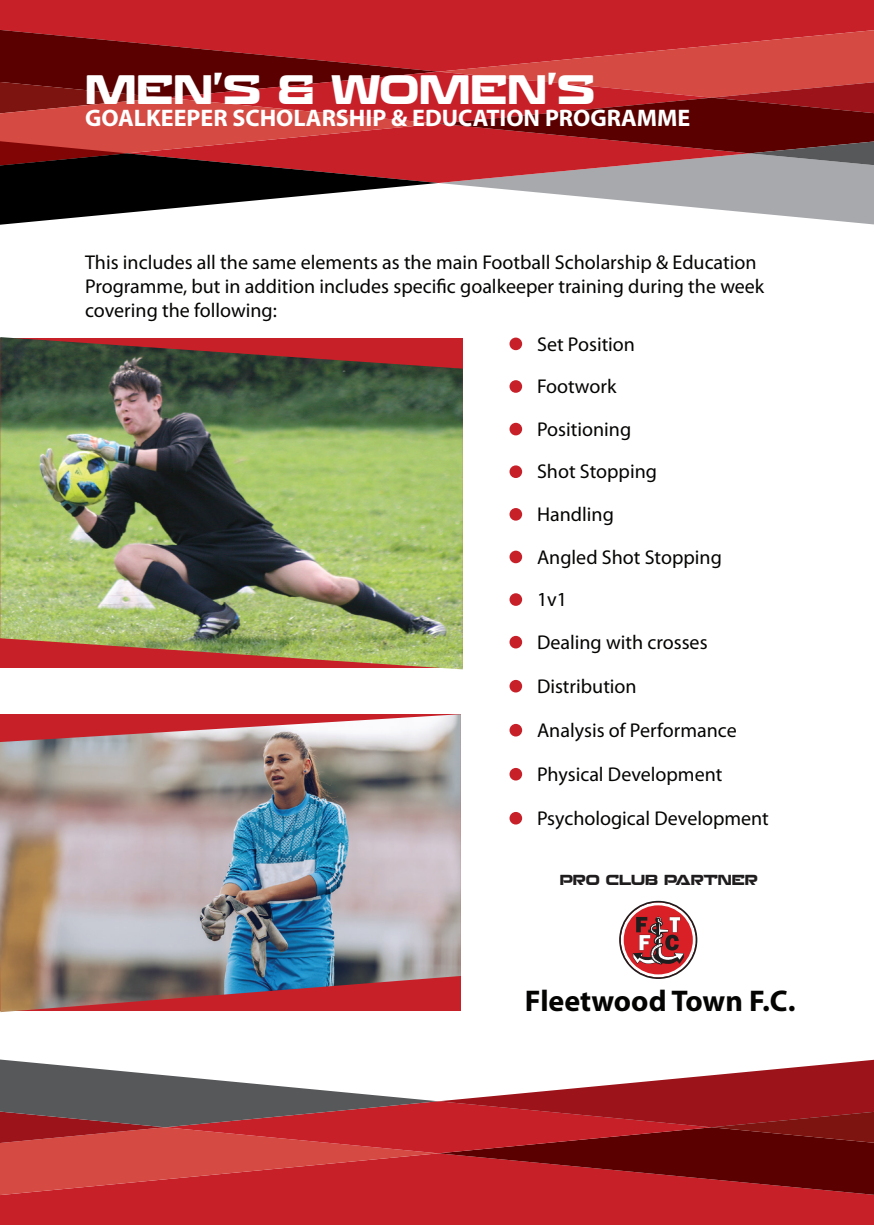
<style>
.page{position:relative;width:874px;height:1225px;background:#fff}
.page>*{position:absolute;margin:0;border:0;box-sizing:border-box;transform-origin:0 0}
.t1{font:700 40px "Recharge Rg";color:#fff}
.t2{font:700 30px "Myriad";color:#040503}
.t3{font:700 24px "Myriad";color:#fff}
.t4{font:20px/24px "Myriad Pro";color:#040503}
.t5{font:700 14.2px "Recharge Rg";color:#201d1e}
.s1{font-size:60px;color:#c82029}
</style>
<div class="page">
<div style="left:0;top:0;width:873px;height:30px;background:#c82029"></div>
<svg style="left:0;top:30px;width:873px;height:195px;background:#a34446"></svg>
<img style="left:0;top:337px;width:462px;height:332px">
<img style="left:0;top:714px;width:460px;height:298px">
<svg style="left:619px;top:901px;width:78px;height:78px"></svg>
<div style="left:0;top:1195px;width:873px;height:30px;background:#c82029"></div>
<svg style="left:0;top:1059px;width:873px;height:136px"></svg>
<h1 class="t1" style="left:85px;top:65px;width:511px">MEN’S &amp; WOMEN’S</h1>
<p class="t3" style="left:85px;top:106px;width:606px">GOALKEEPER SCHOLARSHIP &amp; EDUCATION PROGRAMME</p>
<p class="t4" style="left:85px;top:251px;width:680px">This includes all the same elements as the main Football Scholarship &amp; Education<br>Programme, but in addition includes specific goalkeeper training during the week covering the following:</p>
<p class="t4" style="left:507px;top:332px;width:129px"><span class="s1">•</span> Set Position</p>
<p class="t4" style="left:507px;top:375px;width:111px"><span class="s1">•</span> Footwork</p>
<p class="t4" style="left:507px;top:417px;width:125px"><span class="s1">•</span> Positioning</p>
<p class="t4" style="left:507px;top:460px;width:151px"><span class="s1">•</span> Shot Stopping</p>
<p class="t4" style="left:507px;top:503px;width:108px"><span class="s1">•</span> Handling</p>
<p class="t4" style="left:507px;top:545px;width:216px"><span class="s1">•</span> Angled Shot Stopping</p>
<p class="t4" style="left:507px;top:588px;width:61px"><span class="s1">•</span> 1v1</p>
<p class="t4" style="left:507px;top:630px;width:202px"><span class="s1">•</span> Dealing with crosses</p>
<p class="t4" style="left:507px;top:674px;width:131px"><span class="s1">•</span> Distribution</p>
<p class="t4" style="left:507px;top:718px;width:231px"><span class="s1">•</span> Analysis of Performance</p>
<p class="t4" style="left:507px;top:762px;width:216px"><span class="s1">•</span> Physical Development</p>
<p class="t4" style="left:507px;top:806px;width:263px"><span class="s1">•</span> Psychological Development</p>
<p class="t5" style="left:559px;top:871px;width:199px">PRO CLUB PARTNER</p>
<h2 class="t2" style="left:524px;top:985px;width:272px">Fleetwood Town F.C.</h2>
</div>
